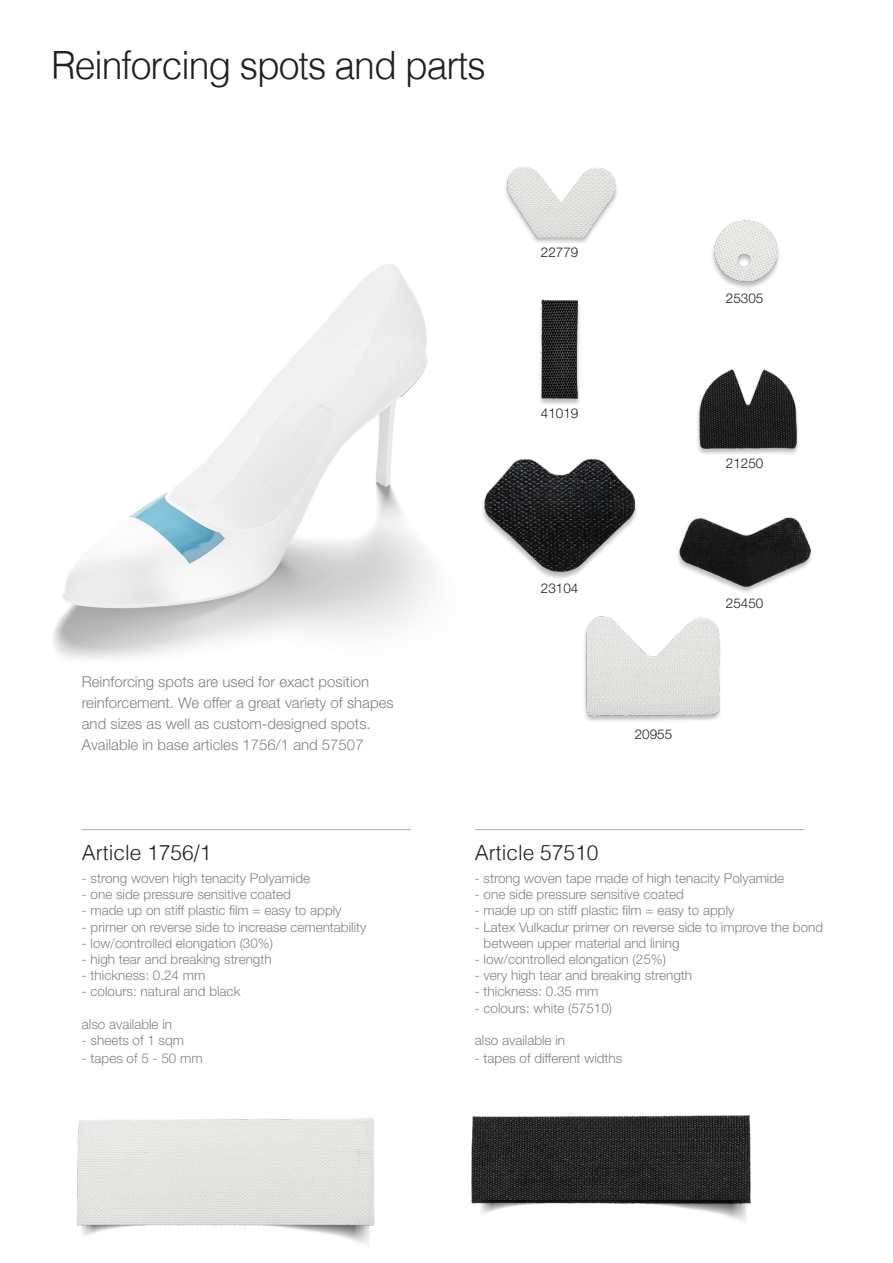
<style>
.page{position:relative;width:893px;height:1263px;background:#fff}
.page>*{position:absolute;margin:0;border:0;box-sizing:border-box;transform-origin:0 0}
.t1{font:300 39px "Helvetica";letter-spacing:-.03em;color:#231f20;scale:.96 1}
.t2{font:300 21px "Helvetica";color:#231f20}
.t3{font:300 15px/21px "Helvetica Neue LT Std";color:#808285}
.t4{font:300 13.5px/16.2px "Helvetica Neue LT Std";color:#808285}
.t5{font:300 13.5px "Helvetica Neue LT Std";color:#231f20}
</style>
<div class="page">
<img style="left:472px;top:1115px;width:279px;height:91px">
<svg style="left:81px;top:1226px;width:288px;height:18px"></svg>
<svg style="left:478px;top:1200px;width:268px;height:22px"></svg>
<img style="left:53px;top:264px;width:380px;height:395px">
<div style="left:538px;top:301px;width:43px;height:105px;background:#231f20;opacity:.3"></div>
<img style="left:542px;top:300px;width:36px;height:98px">
<div style="left:696px;top:370px;width:104px;height:86px;background:#231f20;opacity:.3"></div>
<img style="left:699px;top:370px;width:97px;height:78px">
<div style="left:675px;top:517px;width:139px;height:78px;background:#231f20;opacity:.3"></div>
<img style="left:679px;top:517px;width:131px;height:70px">
<div style="left:481px;top:459px;width:157px;height:121px;background:#231f20;opacity:.3"></div>
<img style="left:485px;top:459px;width:149px;height:113px">
<div style="left:582px;top:617px;width:141px;height:106px;background:#231f20;opacity:.3"></div>
<img style="left:586px;top:617px;width:133px;height:98px">
<div style="left:503px;top:167px;width:117px;height:78px;background:#231f20;opacity:.3"></div>
<img style="left:508px;top:166px;width:108px;height:72px">
<div style="left:710px;top:221px;width:71px;height:68px;background:#231f20;opacity:.3"></div>
<img style="left:714px;top:221px;width:63px;height:61px">
<img style="left:76px;top:1118px;width:299px;height:108px">
<hr style="left:82px;top:829px;width:329px;height:1px;background:#a8a9ad">
<hr style="left:475px;top:829px;width:329px;height:1px;background:#a8a9ad">
<svg style="left:475px;top:1124px;width:10px;height:10px"></svg>
<p class="t1" style="left:51px;top:32px;width:454px">Reinforcing spots and parts</p>
<p class="t3" style="left:82px;top:671px;width:313px">Reinforcing spots are used for exact position reinforcement. We offer a great variety of shapes and sizes as well as custom-designed spots.<br>Available in base articles 1756/1 and 57507</p>
<p class="t5" style="left:541px;top:244px;width:39px">22779</p>
<p class="t5" style="left:541px;top:405px;width:39px">41019</p>
<p class="t5" style="left:541px;top:580px;width:39px">23104</p>
<p class="t5" style="left:726px;top:290px;width:39px">25305</p>
<p class="t5" style="left:635px;top:726px;width:39px">20955</p>
<p class="t5" style="left:726px;top:455px;width:39px">21250</p>
<p class="t5" style="left:726px;top:595px;width:39px">25450</p>
<p class="t2" style="left:82px;top:835px;width:131px">Article 1756/1</p>
<p class="t4" style="left:82px;top:870px;width:230px">- strong woven high tenacity Polyamide</p>
<p class="t4" style="left:82px;top:886px;width:211px">- one side pressure sensitive coated</p>
<p class="t4" style="left:82px;top:902px;width:261px">- made up on stiff plastic film = easy to apply</p>
<p class="t4" style="left:82px;top:918px;width:286px">- primer on reverse side to increase cementability</p>
<p class="t4" style="left:82px;top:935px;width:193px">- low/controlled elongation (30%)</p>
<p class="t4" style="left:82px;top:951px;width:191px">- high tear and breaking strength</p>
<p class="t4" style="left:82px;top:967px;width:125px">- thickness: 0.24 mm</p>
<p class="t4" style="left:82px;top:983px;width:160px">- colours: natural and black</p>
<p class="t4" style="left:82px;top:1016px;width:92px">also available in</p>
<p class="t4" style="left:82px;top:1032px;width:104px">- sheets of 1 sqm</p>
<p class="t4" style="left:82px;top:1050px;width:122px">- tapes of 5 - 50 mm</p>
<p class="t2" style="left:475px;top:835px;width:125px">Article 57510</p>
<p class="t4" style="left:475px;top:870px;width:311px">- strong woven tape made of high tenacity Polyamide</p>
<p class="t4" style="left:475px;top:886px;width:211px">- one side pressure sensitive coated</p>
<p class="t4" style="left:475px;top:902px;width:261px">- made up on stiff plastic film = easy to apply</p>
<p class="t4" style="left:484px;top:918px;width:341px;text-indent:-9px">- Latex Vulkadur primer on reverse side to improve the bond between upper material and lining</p>
<p class="t4" style="left:475px;top:951px;width:193px">- low/controlled elongation (25%)</p>
<p class="t4" style="left:475px;top:967px;width:219px">- very high tear and breaking strength</p>
<p class="t4" style="left:475px;top:983px;width:125px">- thickness: 0.35 mm</p>
<p class="t4" style="left:475px;top:999px;width:139px">- colours: white (57510)</p>
<p class="t4" style="left:475px;top:1032px;width:92px">also available in</p>
<p class="t4" style="left:475px;top:1050px;width:149px">- tapes of different widths</p>
</div>
